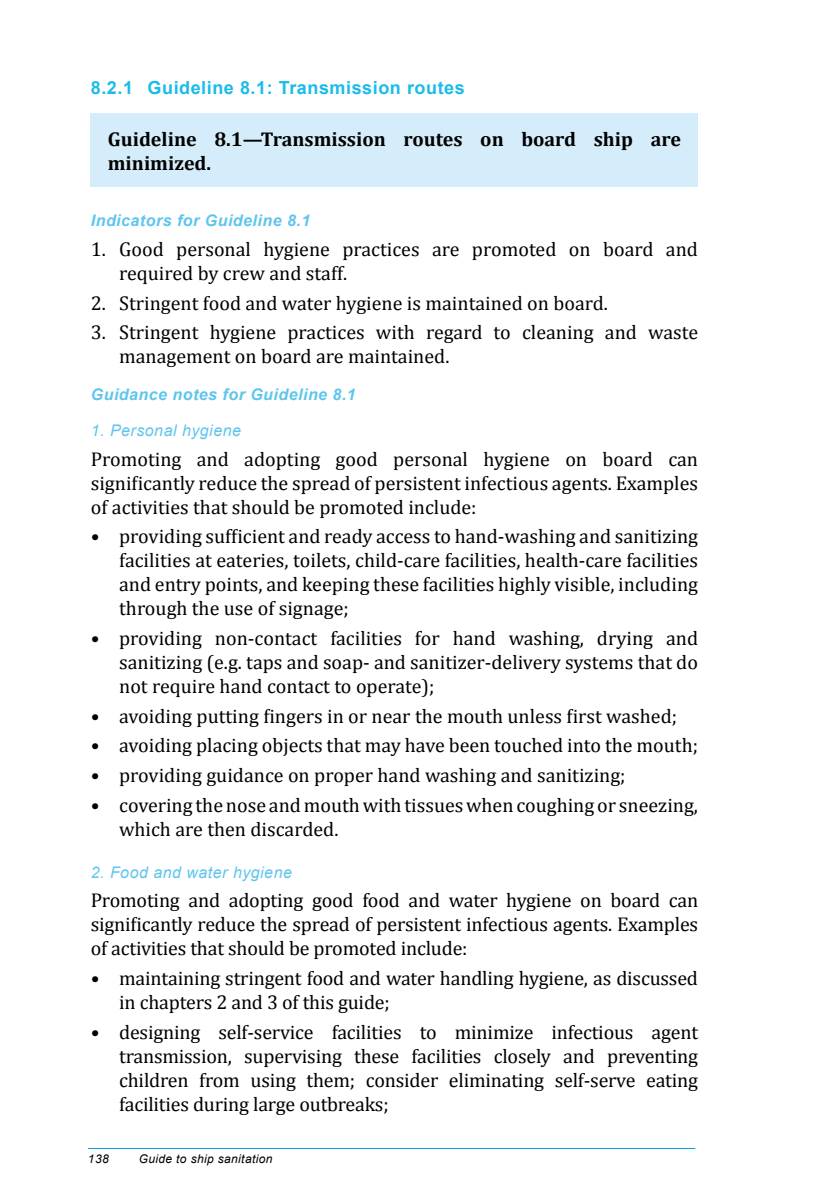
<style>
.page{position:relative;width:840px;height:1191px;background:#fff}
.page>*{position:absolute;margin:0;border:0;box-sizing:border-box;transform-origin:0 0}
.t1{font:20px/24px "Cambria";color:#000;text-align:justify}
.t2{font:700 20px/24px "Cambria";color:#000}
.t3{font:700 18px "Arial";letter-spacing:.03em;color:#1bbbea}
.t4{font:italic 700 16px "Arial";letter-spacing:.03em;color:#5ec5ed}
.t5{font:italic 16px "Arial";letter-spacing:.03em;color:#5ec5ed}
.t6{font:italic 12px "Arial";letter-spacing:.03em;color:#000}
</style>
<div class="page">
<hr style="left:88px;top:1148px;width:606px;height:1px;background:#009ee0">
<div style="left:91px;top:113px;width:606px;height:74px;background:#d5edfa"></div>
<p class="t3" style="left:91px;top:76px;width:375px">8.2.1 Guideline 8.1: Transmission routes</p>
<p class="t2" style="left:108px;top:126px;width:574px">Guideline 8.1—Transmission routes on board ship are minimized.</p>
<p class="t4" style="left:91px;top:210px;width:221px">Indicators for Guideline 8.1</p>
<p class="t1" style="left:119px;top:237px;width:580px;text-indent:-28px">1. Good personal hygiene practices are promoted on board and required by crew and staff.</p>
<p class="t1" style="left:91px;top:291px;width:518px">2. Stringent food and water hygiene is maintained on board.</p>
<p class="t1" style="left:119px;top:320px;width:580px;text-indent:-28px">3. Stringent hygiene practices with regard to cleaning and waste management on board are maintained.</p>
<p class="t4" style="left:91px;top:383px;width:266px">Guidance notes for Guideline 8.1</p>
<p class="t5" style="left:91px;top:420px;width:152px">1. Personal hygiene</p>
<p class="t1" style="left:91px;top:447px;width:608px">Promoting and adopting good personal hygiene on board can significantly reduce the spread of persistent infectious agents. Examples of activities that should be promoted include:</p>
<p class="t1" style="left:119px;top:524px;width:580px;text-indent:-28px">• providing sufficient and ready access to hand-washing and sanitizing facilities at eateries, toilets, child-care facilities, health-care facilities and entry points, and keeping these facilities highly visible, including through the use of signage;</p>
<p class="t1" style="left:119px;top:626px;width:580px;text-indent:-28px">• providing non-contact facilities for hand washing, drying and sanitizing (e.g. taps and soap- and sanitizer-delivery systems that do not require hand contact to operate);</p>
<p class="t1" style="left:91px;top:704px;width:587px">• avoiding putting fingers in or near the mouth unless first washed;</p>
<p class="t1" style="left:91px;top:733px;width:608px">• avoiding placing objects that may have been touched into the mouth;</p>
<p class="t1" style="left:91px;top:763px;width:536px">• providing guidance on proper hand washing and sanitizing;</p>
<p class="t1" style="left:119px;top:793px;width:580px;text-indent:-28px">• covering the nose and mouth with tissues when coughing or sneezing, which are then discarded.</p>
<p class="t5" style="left:91px;top:861px;width:202px">2. Food and water hygiene</p>
<p class="t1" style="left:91px;top:888px;width:608px">Promoting and adopting good food and water hygiene on board can significantly reduce the spread of persistent infectious agents. Examples of activities that should be promoted include:</p>
<p class="t1" style="left:119px;top:966px;width:580px;text-indent:-28px">• maintaining stringent food and water handling hygiene, as discussed in chapters 2 and 3 of this guide;</p>
<p class="t1" style="left:119px;top:1019px;width:580px;text-indent:-28px">• designing self-service facilities to minimize infectious agent transmission, supervising these facilities closely and preventing children from using them; consider eliminating self-serve eating facilities during large outbreaks;</p>
<p class="t6" style="left:88px;top:1151px;width:22px">138</p>
<p class="t6" style="left:139px;top:1151px;width:135px">Guide to ship sanitation</p>
</div>
